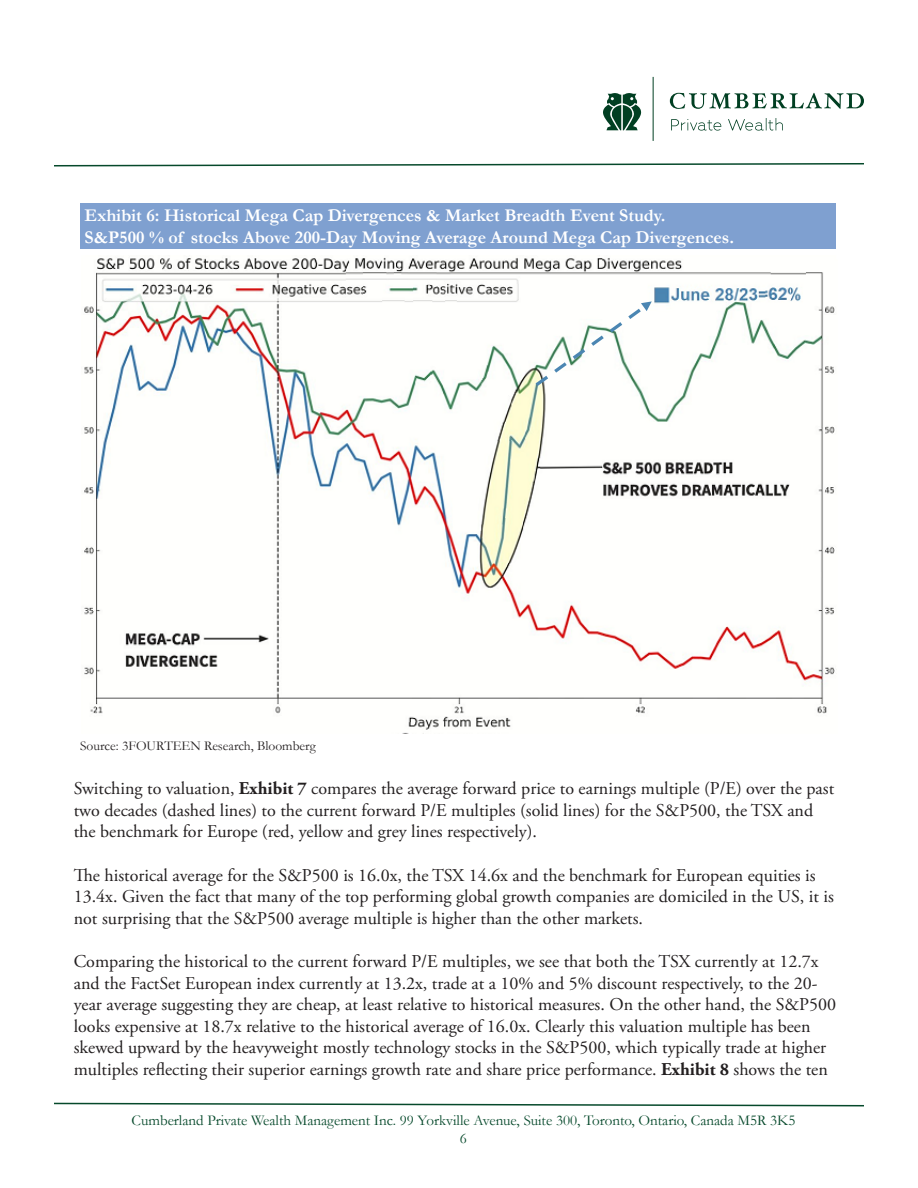
<style>
.page{position:relative;width:918px;height:1188px;background:#fff}
.page>*{position:absolute;margin:0;border:0;box-sizing:border-box;transform-origin:0 0}
.t1{font:18px/21.6px "Adobe Garamond Pro";color:#231f20}
.t2{font:700 18px "Garamond";color:#fff}
.t3{font:15px/18px "Garamond";color:#06492b;text-align:center}
.t4{font:13.5px "Garamond";color:#231f20}
.s1{font-weight:700}
</style>
<div class="page">
<svg style="left:54px;top:1102px;width:810px;height:5px"></svg>
<svg style="left:54px;top:163px;width:810px;height:4px"></svg>
<svg style="left:670px;top:93px;width:194px;height:16px"></svg>
<hr style="left:653px;top:77px;width:1px;height:64px;background:#013f22">
<svg style="left:603px;top:93px;width:38px;height:37px"></svg>
<svg style="left:671px;top:118px;width:112px;height:13px"></svg>
<img style="left:84px;top:257px;width:751px;height:477px">
<svg style="left:532px;top:301px;width:120px;height:88px"></svg>
<div style="left:80px;top:203px;width:756px;height:46px;background:#7fa0d0"></div>
<p class="t2" style="left:85px;top:203px;width:582px">Exhibit 6: Historical Mega Cap Divergences &amp; Market Breadth Event Study.</p>
<p class="t2" style="left:85px;top:225px;width:651px">S&amp;P500 % of stocks Above 200-Day Moving Average Around Mega Cap Divergences.</p>
<p class="t4" style="left:80px;top:737px;width:237px">Source: 3FOURTEEN Research, Bloomberg</p>
<p class="t1" style="left:74px;top:778px;width:762px">Switching to valuation, <span class="s1">Exhibit 7</span> compares the average forward price to earnings multiple (P/E) over the past two decades (dashed lines) to the current forward P/E multiples (solid lines) for the S&amp;P500, the TSX and the benchmark for Europe (red, yellow and grey lines respectively).</p>
<p class="t1" style="left:74px;top:865px;width:762px">The historical average for the S&amp;P500 is 16.0x, the TSX 14.6x and the benchmark for European equities is<br>13.4x. Given the fact that many of the top performing global growth companies are domiciled in the US, it is not surprising that the S&amp;P500 average multiple is higher than the other markets.</p>
<p class="t1" style="left:74px;top:951px;width:764px">Comparing the historical to the current forward P/E multiples, we see that both the TSX currently at 12.7x and the FactSet European index currently at 13.2x, trade at a 10% and 5% discount respectively, to the 20- year average suggesting they are cheap, at least relative to historical measures. On the other hand, the S&amp;P500 looks expensive at 18.7x relative to the historical average of 16.0x. Clearly this valuation multiple has been skewed upward by the heavyweight mostly technology stocks in the S&amp;P500, which typically trade at higher multiples reflecting their superior earnings growth rate and share price performance. <span class="s1">Exhibit 8</span> shows the ten</p>
<p class="t3" style="left:132px;top:1111px;width:665px">Cumberland Private Wealth Management Inc. 99 Yorkville Avenue, Suite 300, Toronto, Ontario, Canada M5R 3K5<br>6</p>
</div>
